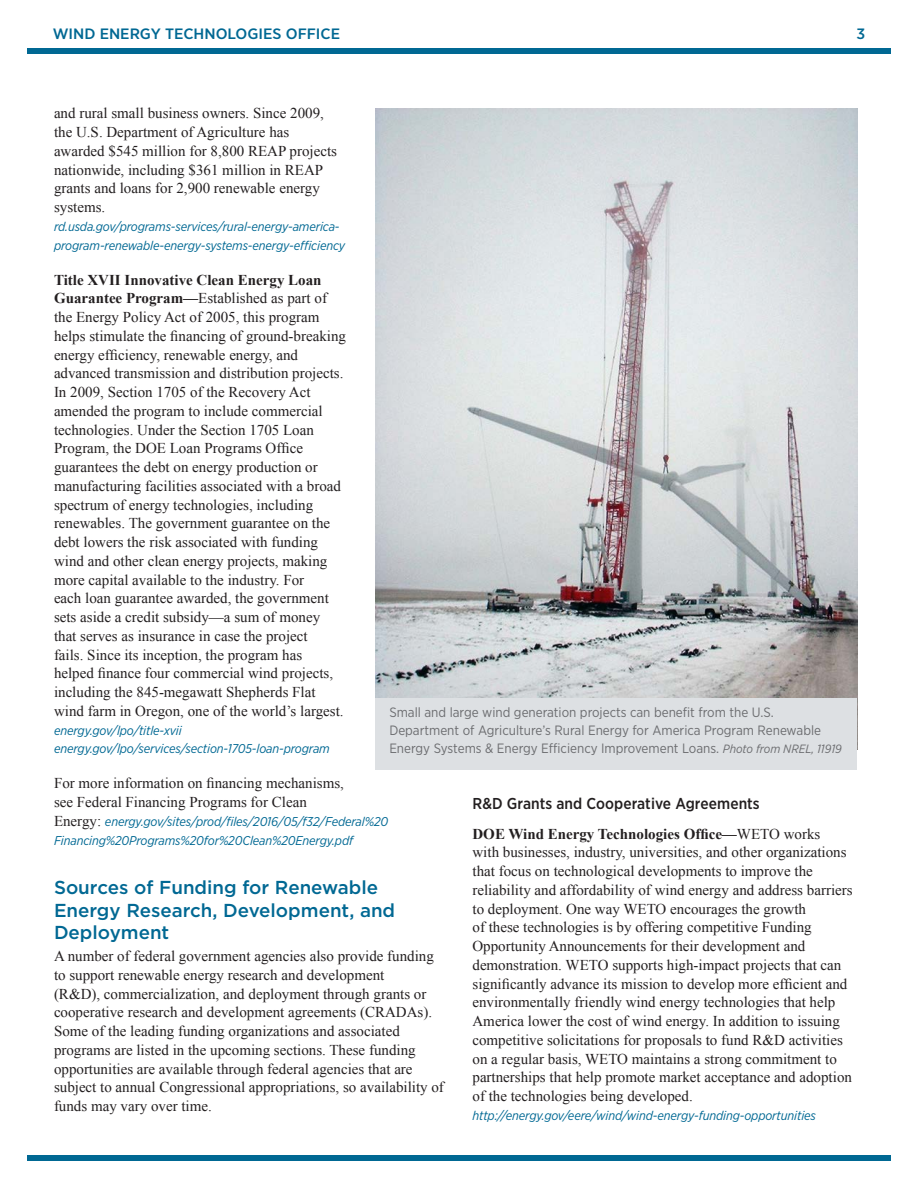
<style>
.page{position:relative;width:918px;height:1188px;background:#fff}
.page>*{position:absolute;margin:0;border:0;box-sizing:border-box;transform-origin:0 0}
.subhead_1{font:500 18.75px/22.5px "Gotham";color:#006893}
.subhead_2{font:500 15.75px "Gotham Narrow";letter-spacing:.005em;color:#231f20}
.body_text{font:15px/18.8px "Times New Roman";color:#231f20}
.office_name{font:500 15px "Gotham Narrow";color:#006893;scale:1.1 1}
.t1{font:13.5px/18px "Gotham Narrow";color:#6c6d70}
.body_text-2{font:italic 12.75px/18.8px "Gotham Narrow";letter-spacing:-.01em;color:#006893}
.s1{font-weight:700}
.s2{font-family:"Times New Roman";font-style:normal;font-size:15px;color:#231f20}
.s3{font-style:italic;font-size:12px}
</style>
<div class="page">
<img style="left:376px;top:108px;width:481px;height:590px">
<div style="left:376px;top:698px;width:481px;height:72px;background:#dde0e3"></div>
<div style="left:27px;top:48px;width:864px;height:6px;background:#006893"></div>
<div style="left:27px;top:1155px;width:864px;height:6px;background:#006893"></div>
<p class="office_name" style="left:53px;top:24px;width:263px">WIND ENERGY TECHNOLOGIES OFFICE</p>
<p class="office_name" style="left:857px;top:24px;width:9px">3</p>
<p class="body_text" style="left:54px;top:104px;width:285px">and rural small business owners. Since 2009, the U.S. Department of Agriculture has awarded $545 million for 8,800 REAP projects nationwide, including $361 million in REAP grants and loans for 2,900 renewable energy systems.</p>
<p class="body_text-2" style="left:54px;top:217px;width:293px">rd.usda.gov/programs-services/rural-energy-america&shy;program-renewable-energy-systems-energy-efficiency</p>
<p class="body_text" style="left:54px;top:270px;width:294px"><span class="s1">Title XVII Innovative Clean Energy Loan Guarantee Program—</span>Established as part of the Energy Policy Act of 2005, this program helps stimulate the financing of ground-breaking energy efficiency, renewable energy, and advanced transmission and distribution projects.<br>In 2009, Section 1705 of the Recovery Act amended the program to include commercial technologies. Under the Section 1705 Loan Program, the DOE Loan Programs Office guarantees the debt on energy production or manufacturing facilities associated with a broad spectrum of energy technologies, including renewables. The government guarantee on the debt lowers the risk associated with funding wind and other clean energy projects, making more capital available to the industry. For<br>each loan guarantee awarded, the government sets aside a credit subsidy—a sum of money that serves as insurance in case the project<br>fails. Since its inception, the program has<br>helped finance four commercial wind projects, including the 845-megawatt Shepherds Flat wind farm in Oregon, one of the world’s largest.</p>
<p class="body_text-2" style="left:54px;top:721px;width:277px">energy.gov/lpo/title-xvii energy.gov/lpo/services/section-1705-loan-program</p>
<p class="body_text" style="left:54px;top:774px;width:291px">For more information on financing mechanisms, see Federal Financing Programs for Clean</p>
<p class="body_text-2" style="left:54px;top:812px;width:336px"><span class="s2">Energy:</span> energy.gov/sites/prod/files/2016/05/f32/Federal%20<br>Financing%20Programs%20for%20Clean%20Energy.pdf</p>
<p class="subhead_1" style="left:54px;top:876px;width:343px">Sources of Funding for Renewable<br>Energy Research, Development, and<br>Deployment</p>
<p class="body_text" style="left:54px;top:946px;width:391px">A number of federal government agencies also provide funding to support renewable energy research and development<br>(R&amp;D), commercialization, and deployment through grants or cooperative research and development agreements (CRADAs).<br>Some of the leading funding organizations and associated programs are listed in the upcoming sections. These funding opportunities are available through federal agencies that are subject to annual Congressional appropriations, so availability of funds may vary over time.</p>
<p class="t1" style="left:389px;top:703px;width:454px">Small and large wind generation projects can benefit from the U.S.<br>Department of Agriculture’s Rural Energy for America Program Renewable<br>Energy Systems &amp; Energy Efficiency Improvement Loans. <span class="s3">Photo from NREL, 11919</span></p>
<p class="subhead_2" style="left:472px;top:794px;width:289px">R&amp;D Grants and Cooperative Agreements</p>
<p class="body_text" style="left:472px;top:824px;width:382px"><span class="s1">DOE Wind Energy Technologies Office—</span>WETO works<br>with businesses, industry, universities, and other organizations that focus on technological developments to improve the reliability and affordability of wind energy and address barriers to deployment. One way WETO encourages the growth<br>of these technologies is by offering competitive Funding Opportunity Announcements for their development and demonstration. WETO supports high-impact projects that can significantly advance its mission to develop more efficient and environmentally friendly wind energy technologies that help America lower the cost of wind energy. In addition to issuing competitive solicitations for proposals to fund R&amp;D activities on a regular basis, WETO maintains a strong commitment to partnerships that help promote market acceptance and adoption of the technologies being developed.</p>
<p class="body_text-2" style="left:472px;top:1106px;width:345px">http://energy.gov/eere/wind/wind-energy-funding-opportunities</p>
</div>
